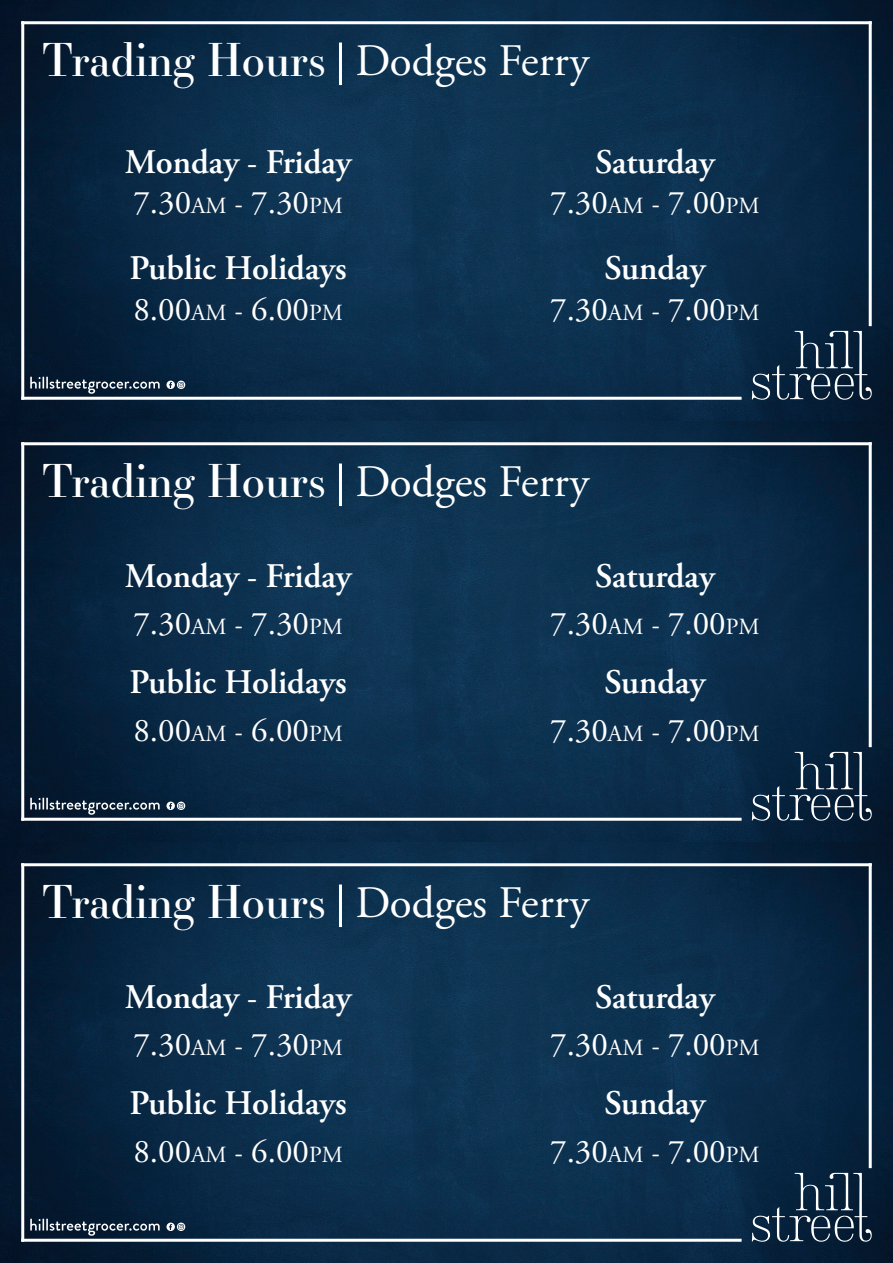
<style>
.page{position:relative;width:893px;height:1263px;background:#fff}
.page>*{position:absolute;margin:0;border:0;box-sizing:border-box;transform-origin:0 0}
.t1{font:45px "Essonnes Display";color:#fff}
.t2{font:45px "Adobe Garamond Pro";color:#fff}
.t3{font:600 34.5px "Adobe Garamond Pro";color:#fff}
.t4{font:33px "Adobe Garamond Pro";color:#fff}
.s1{font-size:23.1px}
</style>
<div class="page">
<img style="left:0;top:0;width:893px;height:1263px">
<hr style="left:21px;top:21px;width:851px;height:3px;background:#fff">
<svg style="left:752px;top:331px;width:120px;height:69px;background:#283f55"></svg>
<hr style="left:21px;top:21px;width:3px;height:379px;background:#fff">
<hr style="left:869px;top:21px;width:3px;height:305px;background:#fff">
<hr style="left:21px;top:397px;width:721px;height:3px;background:#fff">
<svg style="left:30px;top:377px;width:130px;height:17px;background:#37485a"></svg>
<svg style="left:166px;top:381px;width:19px;height:8px"></svg>
<hr style="left:21px;top:442px;width:851px;height:3px;background:#fff">
<svg style="left:752px;top:752px;width:120px;height:69px;background:#283f55"></svg>
<hr style="left:21px;top:442px;width:3px;height:379px;background:#fff">
<hr style="left:869px;top:442px;width:3px;height:305px;background:#fff">
<hr style="left:21px;top:818px;width:721px;height:3px;background:#fff">
<svg style="left:30px;top:798px;width:130px;height:17px;background:#37485a"></svg>
<svg style="left:166px;top:802px;width:19px;height:8px"></svg>
<hr style="left:21px;top:863px;width:851px;height:3px;background:#fff">
<svg style="left:752px;top:1173px;width:120px;height:69px;background:#283f55"></svg>
<hr style="left:21px;top:863px;width:3px;height:379px;background:#fff">
<hr style="left:869px;top:863px;width:3px;height:305px;background:#fff">
<hr style="left:21px;top:1239px;width:721px;height:3px;background:#fff">
<svg style="left:30px;top:1219px;width:130px;height:17px;background:#37485a"></svg>
<svg style="left:166px;top:1222px;width:19px;height:9px"></svg>
<hr style="left:339px;top:43px;width:3px;height:42px;background:#fff">
<hr style="left:339px;top:463px;width:3px;height:43px;background:#fff">
<hr style="left:339px;top:884px;width:3px;height:43px;background:#fff">
<h1 class="t1" style="left:43px;top:28px;width:285px">Trading Hours</h1>
<p class="t2" style="left:355px;top:34px;width:235px">Dodges Ferry</p>
<p class="t3" style="left:125px;top:142px;width:228px">Monday - Friday</p>
<p class="t3" style="left:595px;top:142px;width:121px">Saturday</p>
<p class="t4" style="left:133px;top:183px;width:211px">7.30<span class="s1">AM</span> - 7.30<span class="s1">PM</span></p>
<p class="t4" style="left:550px;top:183px;width:211px">7.30<span class="s1">AM</span> - 7.00<span class="s1">PM</span></p>
<p class="t3" style="left:129px;top:248px;width:219px">Public Holidays</p>
<p class="t3" style="left:605px;top:248px;width:102px">Sunday</p>
<p class="t4" style="left:133px;top:289px;width:211px">8.00<span class="s1">AM</span> - 6.00<span class="s1">PM</span></p>
<p class="t4" style="left:550px;top:289px;width:211px">7.30<span class="s1">AM</span> - 7.00<span class="s1">PM</span></p>
<h1 class="t1" style="left:43px;top:449px;width:285px">Trading Hours</h1>
<p class="t2" style="left:355px;top:455px;width:235px">Dodges Ferry</p>
<p class="t3" style="left:125px;top:556px;width:228px">Monday - Friday</p>
<p class="t3" style="left:595px;top:556px;width:121px">Saturday</p>
<p class="t4" style="left:133px;top:604px;width:211px">7.30<span class="s1">AM</span> - 7.30<span class="s1">PM</span></p>
<p class="t4" style="left:550px;top:604px;width:211px">7.30<span class="s1">AM</span> - 7.00<span class="s1">PM</span></p>
<p class="t3" style="left:129px;top:662px;width:219px">Public Holidays</p>
<p class="t3" style="left:605px;top:662px;width:102px">Sunday</p>
<p class="t4" style="left:133px;top:710px;width:211px">8.00<span class="s1">AM</span> - 6.00<span class="s1">PM</span></p>
<p class="t4" style="left:550px;top:710px;width:211px">7.30<span class="s1">AM</span> - 7.00<span class="s1">PM</span></p>
<h1 class="t1" style="left:43px;top:870px;width:285px">Trading Hours</h1>
<p class="t2" style="left:355px;top:876px;width:235px">Dodges Ferry</p>
<p class="t3" style="left:125px;top:977px;width:228px">Monday - Friday</p>
<p class="t3" style="left:595px;top:977px;width:121px">Saturday</p>
<p class="t4" style="left:133px;top:1025px;width:211px">7.30<span class="s1">AM</span> - 7.30<span class="s1">PM</span></p>
<p class="t4" style="left:550px;top:1025px;width:211px">7.30<span class="s1">AM</span> - 7.00<span class="s1">PM</span></p>
<p class="t3" style="left:129px;top:1083px;width:219px">Public Holidays</p>
<p class="t3" style="left:605px;top:1083px;width:102px">Sunday</p>
<p class="t4" style="left:133px;top:1131px;width:211px">8.00<span class="s1">AM</span> - 6.00<span class="s1">PM</span></p>
<p class="t4" style="left:550px;top:1131px;width:211px">7.30<span class="s1">AM</span> - 7.00<span class="s1">PM</span></p>
</div>
